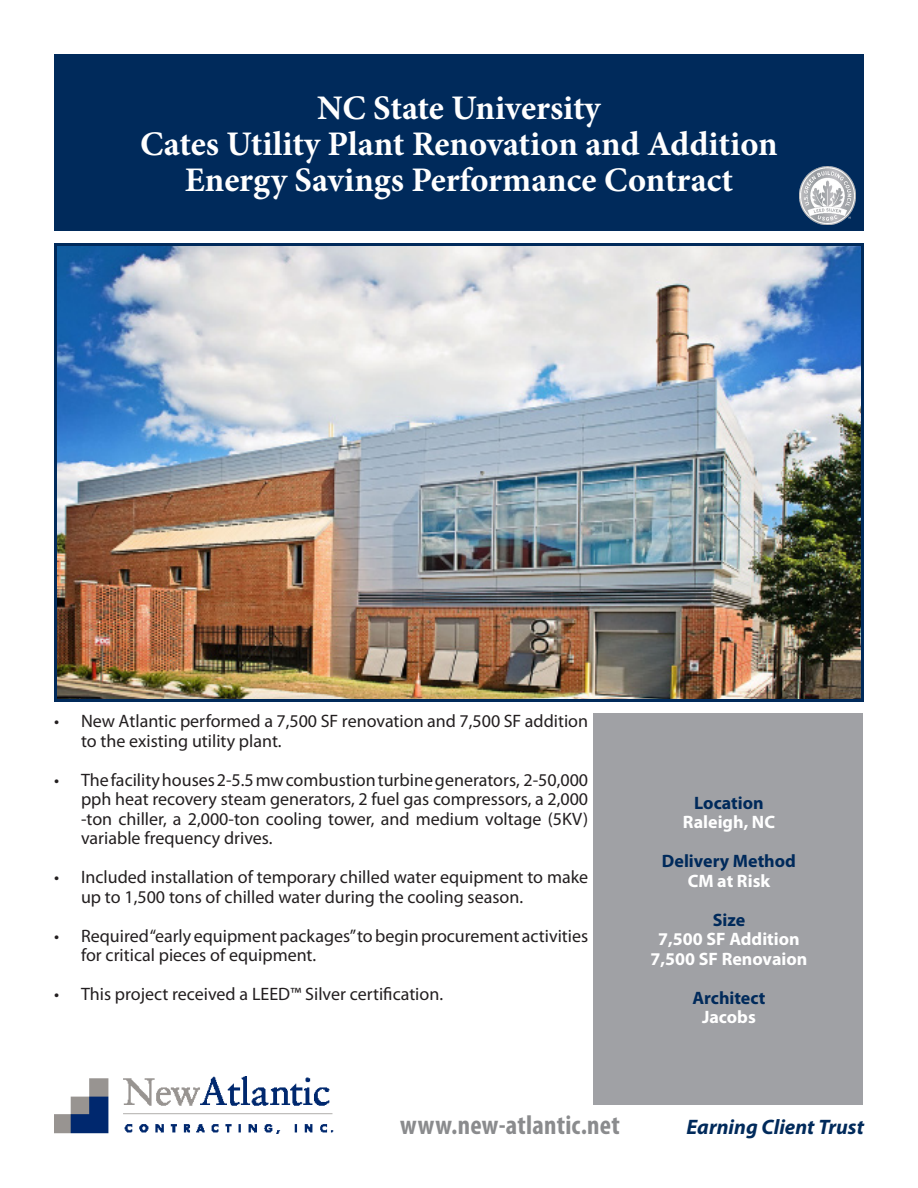
<style>
.page{position:relative;width:918px;height:1188px;background:#fff}
.page>*{position:absolute;margin:0;border:0;box-sizing:border-box;transform-origin:0 0}
.t1{font:700 34.5px "Minion Pro";letter-spacing:-.005em;color:#fff}
.t2{font:700 condensed 27px "Myriad Pro";letter-spacing:.01em;color:#8a8b8d}
.t3{font:italic 700 21px "Myriad Pro";color:#002a5b}
.t4{font:18px/19.5px "Myriad Pro";color:#231f20}
.t5{font:700 18px "Myriad Pro";color:#fff}
.t6{font:700 18px "Myriad Pro";color:#002a5b}
</style>
<div class="page">
<img style="left:54px;top:1076px;width:280px;height:58px">
<div style="left:54px;top:55px;width:810px;height:176px;background:#002a5b"></div>
<div style="left:593px;top:714px;width:270px;height:391px;background:#a0a1a5"></div>
<img style="left:58px;top:247px;width:802px;height:451px">
<div style="left:54px;top:243px;width:810px;height:459px;border:3px solid #002a5b"></div>
<img style="left:799px;top:167px;width:56px;height:58px">
<p class="t1" style="left:317px;top:83px;width:285px">NC State University</p>
<p class="t1" style="left:140px;top:119px;width:639px">Cates Utility Plant Renovation and Addition</p>
<p class="t1" style="left:185px;top:155px;width:550px">Energy Savings Performance Contract</p>
<p class="t4" style="left:81px;top:711px;width:509px;text-indent:-27px">• New Atlantic performed a 7,500 SF renovation and 7,500 SF addition to the existing utility plant.</p>
<p class="t4" style="left:81px;top:770px;width:509px;text-align:justify;text-indent:-27px">• The facility houses 2-5.5 mw combustion turbine generators, 2-50,000 pph heat recovery steam generators, 2 fuel gas compressors, a 2,000 -ton chiller, a 2,000-ton cooling tower, and medium voltage (5KV) variable frequency drives.</p>
<p class="t4" style="left:81px;top:867px;width:509px;text-indent:-27px">• Included installation of temporary chilled water equipment to make up to 1,500 tons of chilled water during the cooling season.</p>
<p class="t4" style="left:81px;top:926px;width:509px;text-indent:-27px">• Required “early equipment packages” to begin procurement activities for critical pieces of equipment.</p>
<p class="t4" style="left:54px;top:984px;width:391px">• This project received a LEED™ Silver certification.</p>
<p class="t6" style="left:694px;top:791px;width:71px">Location</p>
<p class="t5" style="left:683px;top:811px;width:94px">Raleigh, NC</p>
<p class="t6" style="left:662px;top:850px;width:136px">Delivery Method</p>
<p class="t5" style="left:688px;top:869px;width:84px">CM at Risk</p>
<p class="t6" style="left:713px;top:908px;width:34px">Size</p>
<p class="t5" style="left:658px;top:928px;width:143px">7,500 SF Addition</p>
<p class="t5" style="left:651px;top:947px;width:158px">7,500 SF Renovaion</p>
<p class="t6" style="left:692px;top:986px;width:75px">Architect</p>
<p class="t5" style="left:702px;top:1006px;width:55px">Jacobs</p>
<h2 class="t2" style="left:400px;top:1108px;width:221px">www.new-atlantic.net</h2>
<p class="t3" style="left:687px;top:1113px;width:179px">Earning Client Trust</p>
</div>
